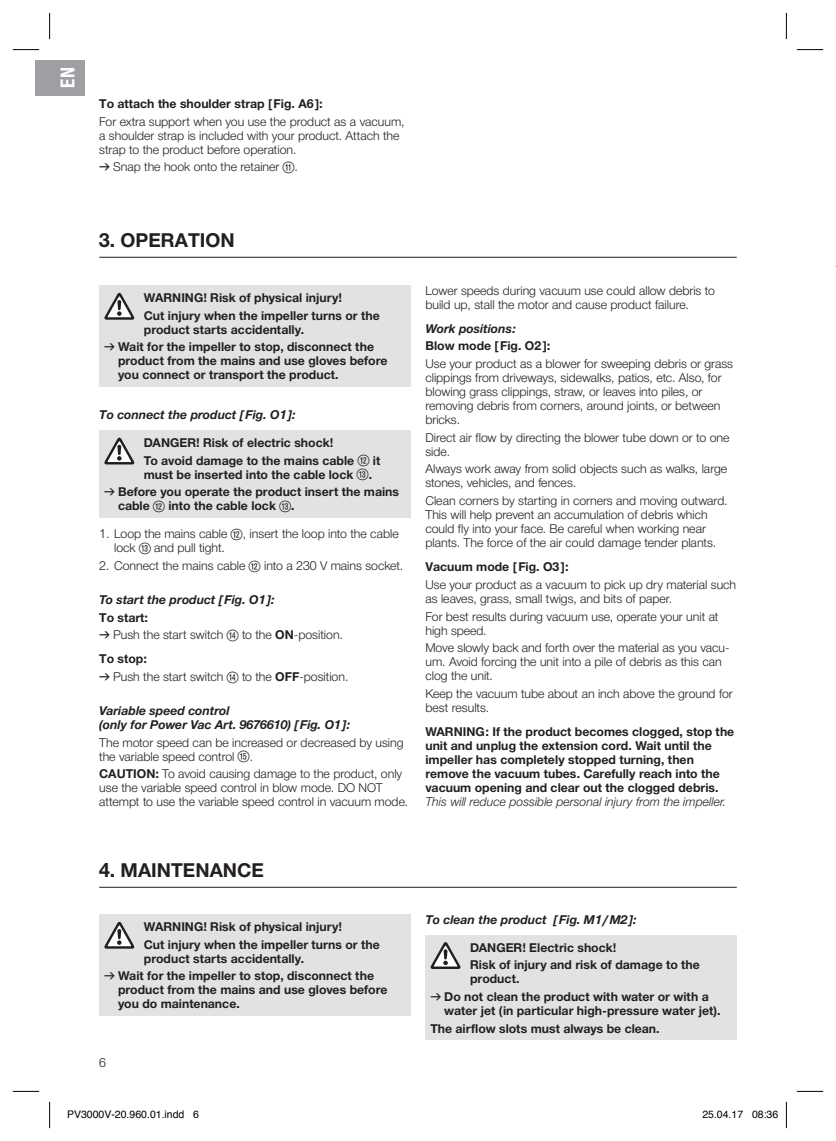
<style>
.page{position:relative;width:836px;height:1141px;background:#fff}
.page>*{position:absolute;margin:0;border:0;box-sizing:border-box;transform-origin:0 0}
.t1{font:700 19.25px "Gardena Sans";color:#231f20}
.t2{font:700 19.25px "Gardena Sans Cond";color:#fff}
.t3{font:12.25px/14px "Gardena Sans";color:#231f20}
.t4{font:700 12.25px/17.7px "Gardena Sans";color:#231f20}
.t5{font:italic 700 12.25px/14px "Gardena Sans";color:#231f20}
.t6{font:italic 12.25px "Gardena Sans";color:#231f20}
.t7{font:10.5px "Helvetica";color:#000}
.s1{font-family:"Formdruck"}
.s2{font-family:"Ziffernim Kreisund Quadrat BQ";font-size:15.75px}
.s3{font-family:"Formdruck";font-weight:400}
.s4{font-family:"Ziffernim Kreisund Quadrat BQ";font-weight:400;font-size:15.75px}
.s5{font-weight:700}
</style>
<div class="page">
<hr style="left:99px;top:887px;width:638px;height:1px;background:#231f20">
<div style="left:99px;top:915px;width:311px;height:101px;background:#e1e2e4"></div>
<svg style="left:104px;top:922px;width:30px;height:27px"></svg>
<div style="left:425px;top:936px;width:312px;height:104px;background:#e1e2e4"></div>
<svg style="left:431px;top:942px;width:29px;height:27px"></svg>
<hr style="left:99px;top:257px;width:638px;height:1px;background:#231f20">
<div style="left:99px;top:286px;width:311px;height:101px;background:#e1e2e4"></div>
<svg style="left:104px;top:293px;width:30px;height:27px"></svg>
<div style="left:99px;top:431px;width:311px;height:87px;background:#e1e2e4"></div>
<svg style="left:104px;top:438px;width:30px;height:26px"></svg>
<hr style="left:835px;top:437px;width:1px;height:101px;background:#e1e2e4">
<hr style="left:835px;top:785px;width:1px;height:50px;background:#e1e2e4">
<div style="left:35px;top:60px;width:49px;height:35px;background:#9d9fa2"></div>
<svg style="left:13px;top:49px;width:26px;height:1px"></svg>
<svg style="left:797px;top:49px;width:26px;height:1px"></svg>
<svg style="left:13px;top:1091px;width:26px;height:1px"></svg>
<svg style="left:797px;top:1091px;width:26px;height:1px"></svg>
<svg style="left:49px;top:13px;width:1px;height:26px"></svg>
<svg style="left:49px;top:1102px;width:1px;height:26px"></svg>
<svg style="left:786px;top:13px;width:1px;height:26px"></svg>
<svg style="left:786px;top:1102px;width:1px;height:26px"></svg>
<h1 class="t2" style="left:54px;top:88px;width:22px;rotate:-90deg">EN</h1>
<p class="t4" style="left:99px;top:94px;width:225px">To attach the shoulder strap [Fig. A6]:</p>
<p class="t3" style="left:99px;top:114px;width:307px">For extra support when you use the product as a vacuum, a shoulder strap is included with your product. Attach the strap to the product before operation.</p>
<p class="t3" style="left:99px;top:160px;width:200px"><span class="s1">v</span> Snap the hook onto the retainer <span class="s2">Q</span>.</p>
<h1 class="t1" style="left:99px;top:226px;width:137px">3. OPERATION</h1>
<p class="t4" style="left:144px;top:289px;width:237px">WARNING! Risk of physical injury!<br>Cut injury when the impeller turns or the</p>
<p class="t4" style="left:104px;top:320px;width:271px;text-indent:40px">product starts accidentally.<br><span class="s3">v</span> Wait for the impeller to stop, disconnect the</p>
<p class="t4" style="left:118px;top:353px;width:271px;line-height:14px">product from the mains and use gloves before you connect or transport the product.</p>
<p class="t5" style="left:99px;top:407px;width:198px">To connect the product [Fig. O1]:</p>
<p class="t4" style="left:144px;top:433px;width:238px">DANGER! Risk of electric shock!<br>To avoid damage to the mains cable <span class="s4">W</span> it</p>
<p class="t4" style="left:104px;top:465px;width:296px;text-indent:40px">must be inserted into the cable lock <span class="s4">(13)</span>.<br><span class="s3">v</span> Before you operate the product insert the mains</p>
<p class="t4" style="left:118px;top:496px;width:178px">cable <span class="s4">W</span> into the cable lock <span class="s4">E</span>.</p>
<p class="t3" style="left:114px;top:526px;width:286px;text-indent:-15px">1. Loop the mains cable <span class="s2">W</span>, insert the loop into the cable lock <span class="s2">E</span> and pull tight.</p>
<p class="t3" style="left:99px;top:558px;width:305px">2. Connect the mains cable <span class="s2">W</span> into a 230 V mains socket.</p>
<p class="t5" style="left:99px;top:592px;width:177px">To start the product [Fig. O1]:</p>
<p class="t3" style="left:99px;top:608px;width:245px;line-height:17.7px"><span class="s5">To start:<br></span><span class="s1">v</span> Push the start switch <span class="s2">(14)</span> to the <span class="s5">ON</span>-position.</p>
<p class="t3" style="left:99px;top:650px;width:251px;line-height:17.7px"><span class="s5">To stop:<br></span><span class="s1">v</span> Push the start switch <span class="s2">(14)</span> to the <span class="s5">OFF</span>-position.</p>
<p class="t5" style="left:99px;top:703px;width:252px">Variable speed control<br>(only for Power Vac Art. 9676610) [Fig. O1]:</p>
<p class="t3" style="left:99px;top:735px;width:306px">The motor speed can be increased or decreased by using the variable speed control <span class="s2">(15)</span>.</p>
<p class="t3" style="left:99px;top:766px;width:310px"><span class="s5">CAUTION:</span> To avoid causing damage to the product, only use the variable speed control in blow mode. DO NOT attempt to use the variable speed control in vacuum mode.</p>
<p class="t3" style="left:425px;top:283px;width:291px">Lower speeds during vacuum use could allow debris to build up, stall the motor and cause product failure.</p>
<p class="t5" style="left:425px;top:320px;width:92px">Work positions:</p>
<p class="t4" style="left:425px;top:336px;width:126px">Blow mode [Fig. O2]:</p>
<p class="t3" style="left:425px;top:356px;width:309px">Use your product as a blower for sweeping debris or grass clippings from driveways, sidewalks, patios, etc. Also, for blowing grass clippings, straw, or leaves into piles, or removing debris from corners, around joints, or between bricks.</p>
<p class="t3" style="left:425px;top:430px;width:306px">Direct air flow by directing the blower tube down or to one side.</p>
<p class="t3" style="left:425px;top:462px;width:303px">Always work away from solid objects such as walks, large stones, vehicles, and fences.</p>
<p class="t3" style="left:425px;top:493px;width:304px">Clean corners by starting in corners and moving outward.<br>This will help prevent an accumulation of debris which could fly into your face. Be careful when working near plants. The force of the air could damage tender plants.</p>
<p class="t4" style="left:425px;top:557px;width:145px">Vacuum mode [Fig. O3]:</p>
<p class="t3" style="left:425px;top:577px;width:312px">Use your product as a vacuum to pick up dry material such as leaves, grass, small twigs, and bits of paper.</p>
<p class="t3" style="left:425px;top:609px;width:295px">For best results during vacuum use, operate your unit at high speed.</p>
<p class="t3" style="left:425px;top:640px;width:306px">Move slowly back and forth over the material as you vacu&shy;um. Avoid forcing the unit into a pile of debris as this can clog the unit.</p>
<p class="t3" style="left:425px;top:686px;width:309px">Keep the vacuum tube about an inch above the ground for best results.</p>
<p class="t4" style="left:425px;top:724px;width:310px;line-height:14px">WARNING: If the product becomes clogged, stop the unit and unplug the extension cord. Wait until the impeller has completely stopped turning, then remove the vacuum tubes. Carefully reach into the vacuum opening and clear out the clogged debris.</p>
<p class="t6" style="left:425px;top:793px;width:302px">This will reduce possible personal injury from the impeller.</p>
<h1 class="t1" style="left:99px;top:856px;width:166px">4. MAINTENANCE</h1>
<p class="t4" style="left:144px;top:917px;width:237px">WARNING! Risk of physical injury!<br>Cut injury when the impeller turns or the</p>
<p class="t4" style="left:104px;top:949px;width:271px;text-indent:40px">product starts accidentally.<br><span class="s3">v</span> Wait for the impeller to stop, disconnect the</p>
<p class="t4" style="left:118px;top:982px;width:271px;line-height:14px">product from the mains and use gloves before you do maintenance.</p>
<p class="t3" style="left:99px;top:1055px;width:8px">6</p>
<p class="t5" style="left:425px;top:911px;width:213px">To clean the product [Fig. M1/M2]:</p>
<p class="t4" style="left:470px;top:938px;width:231px">DANGER! Electric shock!<br>Risk of injury and risk of damage to the</p>
<p class="t4" style="left:430px;top:970px;width:280px;text-indent:40px">product.<br><span class="s3">v</span> Do not clean the product with water or with a</p>
<p class="t4" style="left:430px;top:1001px;width:291px;text-indent:14px">water jet (in particular high-pressure water jet).<br>The airflow slots must always be clean.</p>
<p class="t7" style="left:67px;top:1106px;width:133px">PV3000V-20.960.01.indd 6</p>
<p class="t7" style="left:702px;top:1106px;width:77px">25.04.17 08:36</p>
</div>
